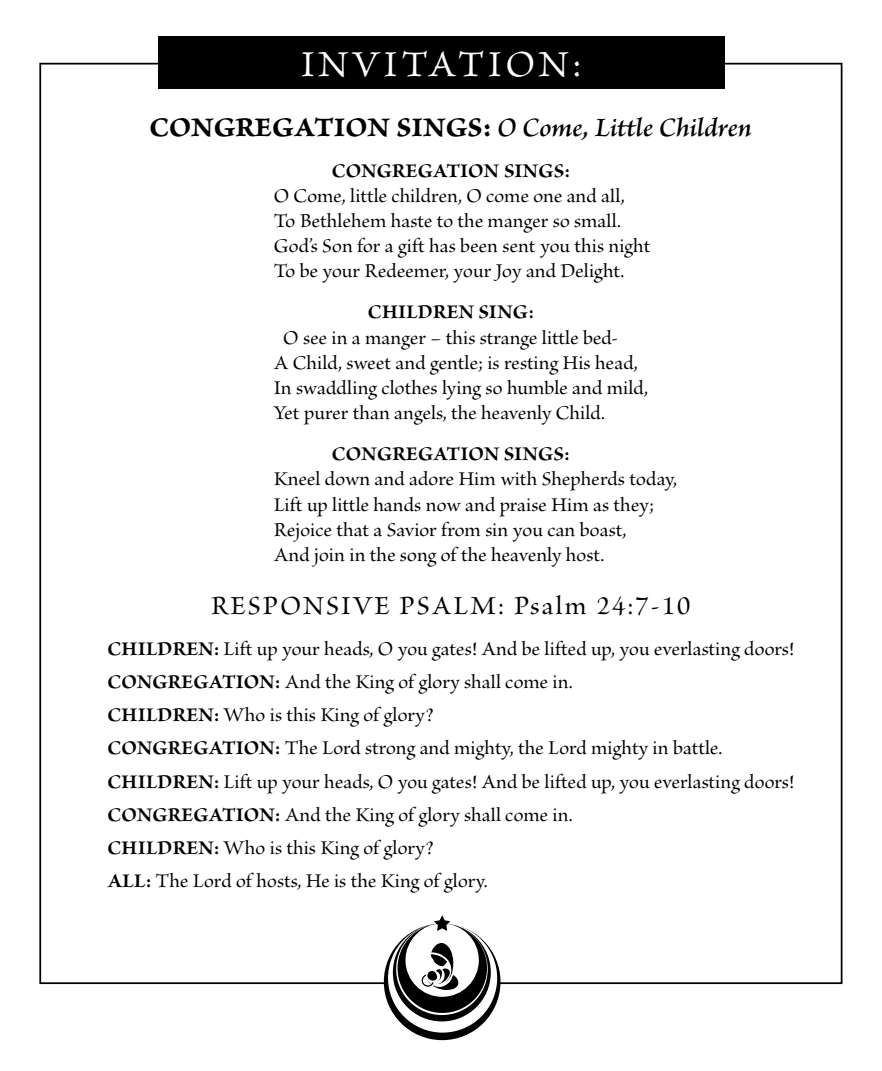
<style>
.page{position:relative;width:882px;height:1071px;background:#fff}
.page>*{position:absolute;margin:0;border:0;box-sizing:border-box;transform-origin:0 0}
.t1{font:38.5px "Brioso Pro";letter-spacing:.1em;color:#fff}
.t2{font:italic 600 28px "Brioso Pro";letter-spacing:-.005em;color:#000}
.t3{font:28px "Brioso Pro Medium Subh";letter-spacing:.075em;color:#000}
.t4{font:21px/25.2px "Brioso Pro Medium Subh";letter-spacing:.005em;color:#000}
.t5{font:21px "Brioso Pro Bold Subh";color:#000}
.s1{font-family:"Brioso Pro Bold Capt";font-weight:400;font-style:normal}
.s2{font-family:"Brioso Pro Bold Subh"}
</style>
<div class="page">
<div style="left:158px;top:37px;width:566px;height:52px;background:#000"></div>
<svg style="left:384px;top:915px;width:117px;height:125px"></svg>
<h1 class="t1" style="left:301px;top:44px;width:281px">INVITATION:</h1>
<h2 class="t2" style="left:149px;top:110px;width:604px"><span class="s1">CONGREGATION SINGS:</span> O Come, Little Children</h2>
<p class="t5" style="left:332px;top:159px;width:240px">CONGREGATION SINGS:</p>
<p class="t4" style="left:274px;top:184px;width:378px">O Come, little children, O come one and all, To Bethlehem haste to the manger so small.<br>God’s Son for a gift has been sent you this night To be your Redeemer, your Joy and Delight.</p>
<p class="t5" style="left:368px;top:301px;width:167px">CHILDREN SING:</p>
<p class="t4" style="left:274px;top:326px;width:376px;text-indent:10px">O see in a manger – this strange little bed-<br>A Child, sweet and gentle; is resting His head, In swaddling clothes lying so humble and mild, Yet purer than angels, the heavenly Child.</p>
<p class="t5" style="left:332px;top:443px;width:239px">CONGREGATION SINGS:</p>
<p class="t4" style="left:274px;top:468px;width:405px">Kneel down and adore Him with Shepherds today, Lift up little hands now and praise Him as they; Rejoice that a Savior from sin you can boast,<br>And join in the song of the heavenly host.</p>
<h2 class="t3" style="left:211px;top:591px;width:481px">RESPONSIVE PSALM: Psalm 24:7-10</h2>
<p class="t4" style="left:107px;top:634px;width:688px;line-height:33.1px"><span class="s2">CHILDREN:</span> Lift up your heads, O you gates! And be lifted up, you everlasting doors!<br><span class="s2">CONGREGATION:</span> And the King of glory shall come in.<br><span class="s2">CHILDREN:</span> Who is this King of glory?<br><span class="s2">CONGREGATION:</span> The Lord strong and mighty, the Lord mighty in battle.<br><span class="s2">CHILDREN:</span> Lift up your heads, O you gates! And be lifted up, you everlasting doors!<br><span class="s2">CONGREGATION:</span> And the King of glory shall come in.<br><span class="s2">CHILDREN:</span> Who is this King of glory?<br><span class="s2">ALL:</span> The Lord of hosts, He is the King of glory.</p>
</div>
